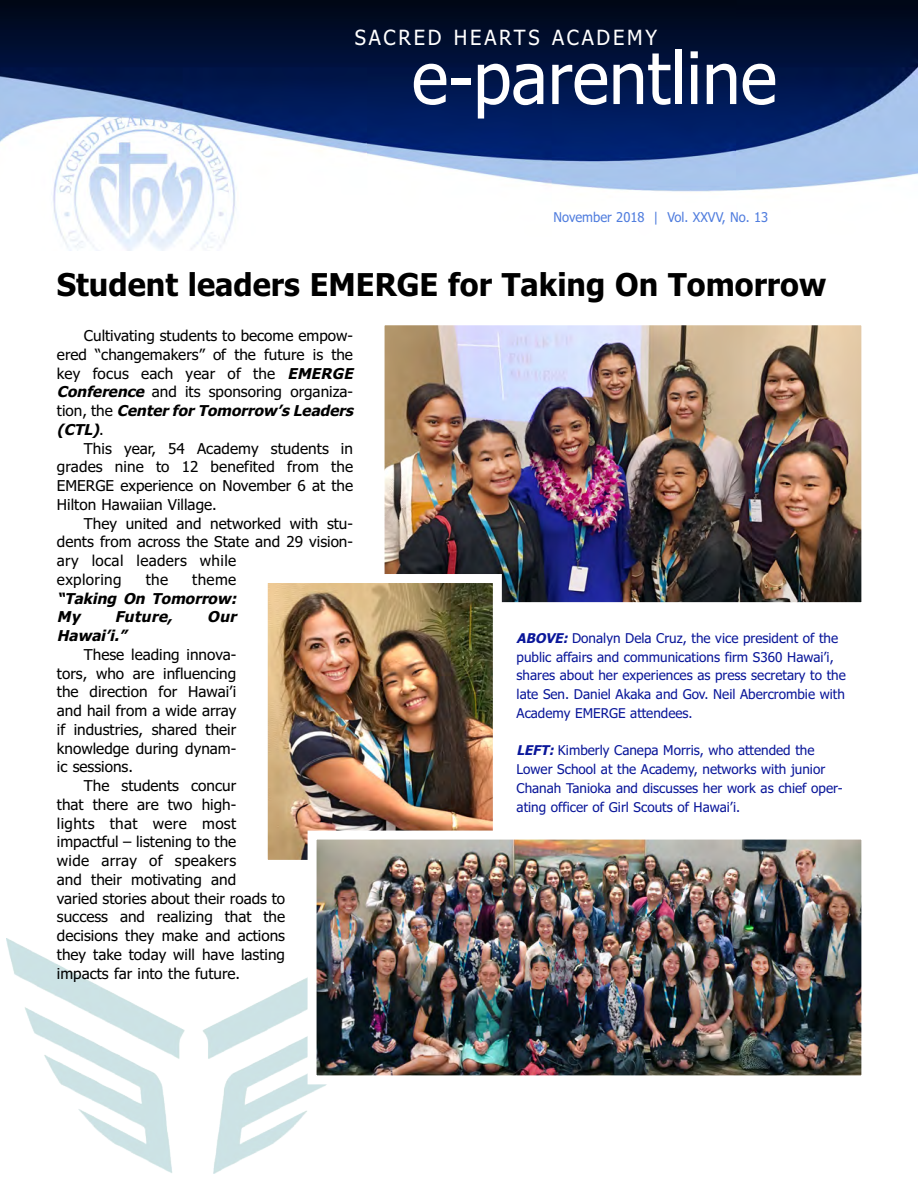
<style>
.page{position:relative;width:918px;height:1188px;background:#fff}
.page>*{position:absolute;margin:0;border:0;box-sizing:border-box;transform-origin:0 0}
.t1{font:72px "Tahoma";color:#fff;scale:.96 1}
.t2{font:700 31.5px "Tahoma";color:#000}
.t3{font:21px "Tahoma";letter-spacing:.135em;color:#fff;scale:.96 1}
.t4{font:15px/18.8px "Tahoma";color:#000}
.t5{font:italic 700 15px/18.8px "Tahoma";color:#000}
.t6{font:13.5px/18.8px "Tahoma";color:#0a179a}
.t7{font:13.5px "Tahoma";color:#507dde;scale:.96 1}
.s1{font-weight:700;font-style:italic}
.s2{font-weight:400;font-style:normal}
</style>
<div class="page">
<img style="left:7px;top:939px;width:320px;height:235px">
<img style="left:0;top:0;width:918px;height:250px">
<img style="left:386px;top:326px;width:474px;height:275px">
<div style="left:376px;top:316px;width:494px;height:295px;border:9px solid #fff"></div>
<img style="left:269px;top:584px;width:223px;height:275px">
<div style="left:259px;top:574px;width:243px;height:295px;border:9px solid #fff"></div>
<img style="left:318px;top:841px;width:542px;height:233px">
<div style="left:308px;top:831px;width:562px;height:253px;border:9px solid #fff"></div>
<p class="t3" style="left:355px;top:29px;width:316px">SACRED HEARTS ACADEMY</p>
<p class="t1" style="left:412px;top:49px;width:382px">e-parentline</p>
<p class="t7" style="left:554px;top:212px;width:225px">November 2018 | Vol. XXVV, No. 13</p>
<p class="t2" style="left:57px;top:272px;width:771px">Student leaders EMERGE for Taking On Tomorrow</p>
<p class="t4" style="left:57px;top:327px;width:301px;text-indent:27px">Cultivating students to become empow&shy;ered “changemakers” of the future is the key focus each year of the <span class="s1">EMERGE Conference</span> and its sponsoring organiza&shy;t i o n , t h e <span class="s1">Center for Tomorrow’s Leaders (CTL)</span>.</p>
<p class="t4" style="left:57px;top:440px;width:298px;text-align:justify;text-indent:27px">This year, 54 Academy students in grades nine to 12 benefited from the EMERGE experience on November 6 at the Hilton Hawaiian Village.</p>
<p class="t4" style="left:57px;top:515px;width:298px;text-indent:27px">They united and networked with stu&shy;dents from across the State and 29 vision&shy;ary local leaders while<br>exploring</p>
<p class="t5" style="left:57px;top:571px;width:184px;text-indent:135px"><span class="s2">theme </span>“Taking On Tomorrow:<br>My</p>
<p class="t4" style="left:146px;top:571px;width:24px">the</p>
<p class="t5" style="left:115px;top:609px;width:59px">Future,</p>
<p class="t5" style="left:207px;top:609px;width:34px">Our</p>
<p class="t5" style="left:57px;top:627px;width:71px">Hawai’i.”</p>
<p class="t4" style="left:57px;top:646px;width:181px;text-align:justify;text-indent:27px">These leading innova&shy;tors, who are influencing the direction for Hawai’i and hail from a wide array if industries, shared their knowledge during dynam&shy;ic sessions.</p>
<p class="t4" style="left:57px;top:777px;width:230px;text-indent:27px">The students concur<br>that there are two high-<br>lights that were most impactful – listening to the<br>wide array of speakers<br>and their motivating and<br>varied stories about their roads to success and realizing that the decisions they make and actions they take today will have lasting impacts far into the future.</p>
<p class="t6" style="left:517px;top:630px;width:331px"><span class="s1">ABOVE:</span> Donalyn Dela Cruz, the vice president of the public affairs and communications firm S360 Hawai’i, shares about her experiences as press secretary to the late Sen. Daniel Akaka and Gov. Neil Abercrombie with Academy EMERGE attendees.</p>
<p class="t6" style="left:517px;top:742px;width:328px"><span class="s1">LEFT:</span> Kimberly Canepa Morris, who attended the Lower School at the Academy, networks with junior Chanah Tanioka and discusses her work as chief oper&shy;ating officer of Girl Scouts of Hawai’i.</p>
</div>
